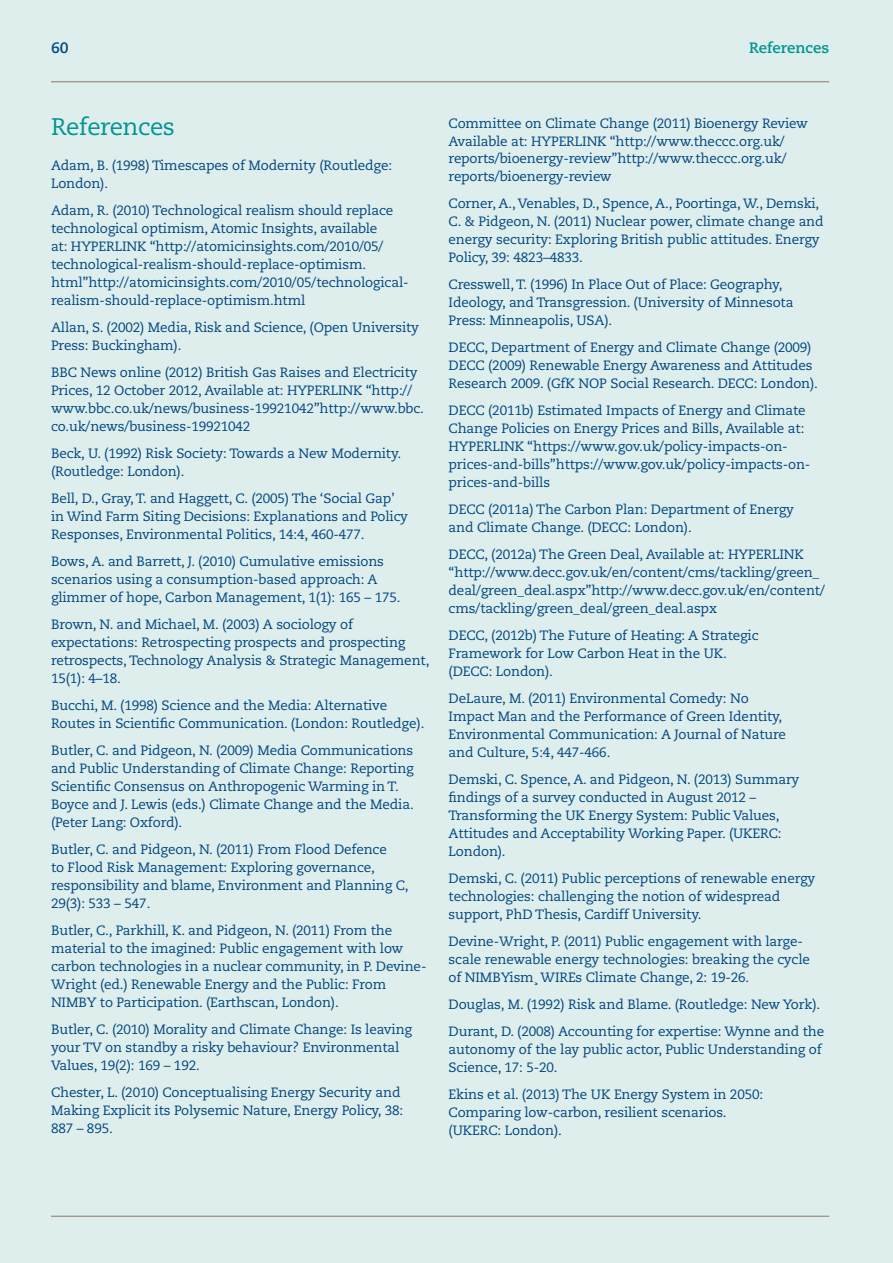
<style>
.page{position:relative;width:893px;height:1263px;background:#deeeed}
.page>*{position:absolute;margin:0;border:0;box-sizing:border-box;transform-origin:0 0}
.t1{font:24px "Caecilia";letter-spacing:-.02em;color:#00958f}
.t2{font:700 15px "Caecilia";color:#00958f}
.t3{font:700 15px "Caecilia";color:#00467f}
.t4{font:13.5px/18px "Caecilia";letter-spacing:-.01em;color:#00467f}
</style>
<div class="page">
<hr style="left:51px;top:81px;width:778px;height:1px;background:#8a7967">
<hr style="left:51px;top:1216px;width:778px;height:1px;background:#8a7967">
<p class="t3" style="left:51px;top:39px;width:19px">60</p>
<p class="t2" style="left:749px;top:39px;width:82px">References</p>
<h1 class="t1" style="left:51px;top:113px;width:125px">References</h1>
<p class="t4" style="left:51px;top:157px;width:343px">Adam, B. (1998) Timescapes of Modernity (Routledge:<br>London).</p>
<p class="t4" style="left:51px;top:202px;width:359px">Adam, R. (2010) Technological realism should replace technological optimism, Atomic Insights, available<br>at: HYPERLINK “http://atomicinsights.com/2010/05/ technological-realism-should-replace-optimism. html”http://atomicinsights.com/2010/05/technological&shy;realism-should-replace-optimism.html</p>
<p class="t4" style="left:51px;top:319px;width:369px">Allan, S. (2002) Media, Risk and Science, (Open University<br>Press: Buckingham).</p>
<p class="t4" style="left:51px;top:364px;width:374px">BBC News online (2012) British Gas Raises and Electricity Prices, 12 October 2012, Available at: HYPERLINK “http:// www.bbc.co.uk/news/business-19921042”http://www.bbc. co.uk/news/business-19921042</p>
<p class="t4" style="left:51px;top:445px;width:352px">Beck, U. (1992) Risk Society: Towards a New Modernity. (Routledge: London).</p>
<p class="t4" style="left:51px;top:490px;width:358px">Bell, D., Gray, T. and Haggett, C. (2005) The ‘Social Gap’ in Wind Farm Siting Decisions: Explanations and Policy<br>Responses, Environmental Politics, 14:4, 460-477.</p>
<p class="t4" style="left:51px;top:553px;width:351px">Bows, A. and Barrett, J. (2010) Cumulative emissions scenarios using a consumption-based approach: A glimmer of hope, Carbon Management, 1(1): 165 – 175.</p>
<p class="t4" style="left:51px;top:616px;width:380px">Brown, N. and Michael, M. (2003) A sociology of expectations: Retrospecting prospects and prospecting retrospects, Technology Analysis &amp; Strategic Management, 15(1): 4–18.</p>
<p class="t4" style="left:51px;top:697px;width:375px">Bucchi, M. (1998) Science and the Media: Alternative<br>Routes in Scientific Communication. (London: Routledge).</p>
<p class="t4" style="left:51px;top:742px;width:364px">Butler, C. and Pidgeon, N. (2009) Media Communications and Public Understanding of Climate Change: Reporting Scientific Consensus on Anthropogenic Warming in T.<br>Boyce and J. Lewis (eds.) Climate Change and the Media. (Peter Lang: Oxford).</p>
<p class="t4" style="left:51px;top:841px;width:359px">Butler, C. and Pidgeon, N. (2011) From Flood Defence<br>to Flood Risk Management: Exploring governance, responsibility and blame, Environment and Planning C, 29(3): 533 – 547.</p>
<p class="t4" style="left:51px;top:922px;width:377px">Butler, C., Parkhill, K. and Pidgeon, N. (2011) From the material to the imagined: Public engagement with low carbon technologies in a nuclear community, in P. Devine-Wright (ed.) Renewable Energy and the Public: From NIMBY to Participation. (Earthscan, London).</p>
<p class="t4" style="left:51px;top:1021px;width:363px">Butler, C. (2010) Morality and Climate Change: Is leaving your TV on standby a risky behaviour? Environmental<br>Values, 19(2): 169 – 192.</p>
<p class="t4" style="left:51px;top:1084px;width:354px">Chester, L. (2010) Conceptualising Energy Security and<br>Making Explicit its Polysemic Nature, Energy Policy, 38:<br>887 – 895.</p>
<p class="t4" style="left:449px;top:114px;width:361px">Committee on Climate Change (2011) Bioenergy Review Available at: HYPERLINK “http://www.theccc.org.uk/ reports/bioenergy-review”http://www.theccc.org.uk/ reports/bioenergy-review</p>
<p class="t4" style="left:449px;top:195px;width:377px">Corner, A., Venables, D., Spence, A., Poortinga, W., Demski, C. &amp; Pidgeon, N. (2011) Nuclear power, climate change and energy security: Exploring British public attitudes. Energy Policy, 39: 4823–4833.</p>
<p class="t4" style="left:449px;top:276px;width:346px">Cresswell, T. (1996) In Place Out of Place: Geography,<br>Ideology, and Transgression. (University of Minnesota<br>Press: Minneapolis, USA).</p>
<p class="t4" style="left:449px;top:339px;width:371px">DECC, Department of Energy and Climate Change (2009)<br>DECC (2009) Renewable Energy Awareness and Attitudes<br>Research 2009. (GfK NOP Social Research. DECC: London).</p>
<p class="t4" style="left:449px;top:402px;width:363px">DECC (2011b) Estimated Impacts of Energy and Climate Change Policies on Energy Prices and Bills, Available at:<br>HYPERLINK “https://www.gov.uk/policy-impacts-on&shy;prices-and-bills”https://www.gov.uk/policy-impacts-on&shy;prices-and-bills</p>
<p class="t4" style="left:449px;top:501px;width:347px">DECC (2011a) The Carbon Plan: Department of Energy and Climate Change. (DECC: London).</p>
<p class="t4" style="left:449px;top:546px;width:378px">DECC, (2012a) The Green Deal, Available at: HYPERLINK “http://www.decc.gov.uk/en/content/cms/tackling/green_ deal/green_deal.aspx”http://www.decc.gov.uk/en/content/ cms/tackling/green_deal/green_deal.aspx</p>
<p class="t4" style="left:449px;top:627px;width:312px">DECC, (2012b) The Future of Heating: A Strategic<br>Framework for Low Carbon Heat in the UK. (DECC: London).</p>
<p class="t4" style="left:449px;top:690px;width:339px">DeLaure, M. (2011) Environmental Comedy: No Impact Man and the Performance of Green Identity, Environmental Communication: A Journal of Nature and Culture, 5:4, 447-466.</p>
<p class="t4" style="left:449px;top:771px;width:352px">Demski, C. Spence, A. and Pidgeon, N. (2013) Summary findings of a survey conducted in August 2012 – Transforming the UK Energy System: Public Values, Attitudes and Acceptability Working Paper. (UKERC:<br>London).</p>
<p class="t4" style="left:449px;top:870px;width:368px">Demski, C. (2011) Public perceptions of renewable energy technologies: challenging the notion of widespread support, PhD Thesis, Cardiff University.</p>
<p class="t4" style="left:449px;top:933px;width:363px">Devine-Wright, P. (2011) Public engagement with large&shy;scale renewable energy technologies: breaking the cycle of NIMBYism¸ WIREs Climate Change, 2: 19-26.</p>
<p class="t4" style="left:449px;top:991px;width:377px;line-height:27px">Douglas, M. (1992) Risk and Blame. (Routledge: New York).<br>Durant, D. (2008) Accounting for expertise: Wynne and the</p>
<p class="t4" style="left:449px;top:1041px;width:375px">autonomy of the lay public actor, Public Understanding of<br>Science, 17: 5-20.</p>
<p class="t4" style="left:449px;top:1086px;width:316px">Ekins et al. (2013) The UK Energy System in 2050:<br>Comparing low-carbon, resilient scenarios. (UKERC: London).</p>
</div>
